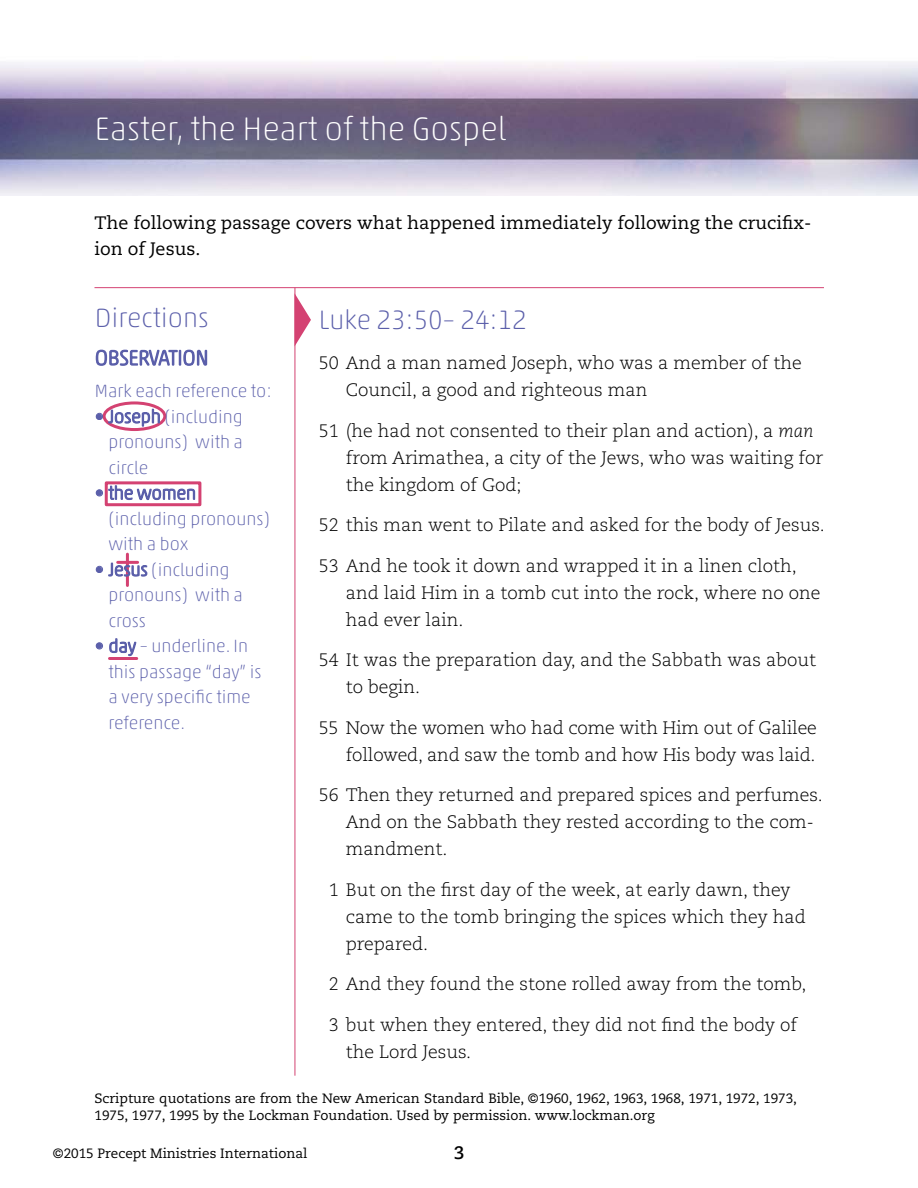
<style>
.page{position:relative;width:918px;height:1188px;background:#fff}
.page>*{position:absolute;margin:0;border:0;box-sizing:border-box;transform-origin:0 0}
.t1{font:100 33px "Akko Rounded Pro";color:#fff}
.t2{font:100 27px "Akko Rounded Pro";color:#5b5faa}
.t3{font:300 18px/27px "Caecilia";color:#000}
.t4{font:100 18px/25.5px "Akko Rounded Pro";color:#5b5faa}
.t5{font:18px/25.5px "Caecilia";color:#000}
.t6{font:700 18px "Caecilia";color:#000}
.t7{font:13.5px/16.2px "Caecilia";color:#000}
.s1{font-style:italic}
</style>
<div class="page">
<img style="left:0;top:62px;width:918px;height:133px">
<hr style="left:295px;top:288px;width:1px;height:788px;background:#d44272">
<svg style="left:295px;top:293px;width:16px;height:53px"></svg>
<hr style="left:95px;top:287px;width:729px;height:1px;background:#d44272">
<div style="left:105px;top:481px;width:96px;height:25px;border:3px solid #d44272"></div>
<div style="left:103px;top:401px;width:63px;height:30px;border:3px solid #d44272;border-radius:50%"></div>
<hr style="left:126px;top:554px;width:3px;height:31px;background:#d44272">
<hr style="left:118px;top:561px;width:20px;height:3px;background:#d44272">
<svg style="left:95px;top:349px;width:113px;height:17px"></svg>
<div style="left:96px;top:413px;width:7px;height:7px;border:1px solid #5b5faa;border-radius:50%"></div>
<svg style="left:107px;top:408px;width:54px;height:19px"></svg>
<div style="left:96px;top:490px;width:7px;height:6px;border:1px solid #5b5faa;border-radius:50%"></div>
<svg style="left:107px;top:481px;width:89px;height:26px"></svg>
<div style="left:96px;top:566px;width:7px;height:7px;border:1px solid #5b5faa;border-radius:50%"></div>
<svg style="left:108px;top:562px;width:40px;height:16px"></svg>
<div style="left:96px;top:643px;width:7px;height:6px;border:1px solid #5b5faa;border-radius:50%"></div>
<svg style="left:108px;top:638px;width:29px;height:22px"></svg>
<h1 class="t1" style="left:94px;top:109px;width:414px">Easter, the Heart of the Gospel</h1>
<p class="t5" style="left:94px;top:210px;width:719px">The following passage covers what happened immediately following the crucifix&shy;ion of Jesus.</p>
<h2 class="t2" style="left:95px;top:302px;width:115px">Directions</h2>
<p class="t4" style="left:95px;top:378px;width:178px">Mark each reference to:</p>
<p class="t4" style="left:108px;top:404px;width:136px;text-align:justify;text-indent:-13px">• Joseph (including pronouns) with a circle</p>
<p class="t4" style="left:108px;top:506px;width:163px">(including pronouns) with a box</p>
<p class="t4" style="left:108px;top:557px;width:136px;text-indent:-13px">• Jesus (including pronouns) with a cross</p>
<p class="t4" style="left:108px;top:633px;width:155px;text-indent:-13px">• day – underline. In this passage “day” is a very specific time reference.</p>
<h2 class="t2" style="left:319px;top:303px;width:210px">Luke 23:50– 24:12</h2>
<p class="t3" style="left:346px;top:350px;width:458px;text-indent:-27px">50 And a man named Joseph, who was a member of the<br>Council, a good and righteous man</p>
<p class="t3" style="left:346px;top:417px;width:479px;text-indent:-27px">51 (he had not consented to their plan and action), a <span class="s1">man </span>from Arimathea, a city of the Jews, who was waiting for the kingdom of God;</p>
<p class="t3" style="left:319px;top:512px;width:507px">52 this man went to Pilate and asked for the body of Jesus.</p>
<p class="t3" style="left:346px;top:552px;width:476px;text-indent:-27px">53 And he took it down and wrapped it in a linen cloth, and laid Him in a tomb cut into the rock, where no one had ever lain.</p>
<p class="t3" style="left:346px;top:647px;width:472px;text-indent:-27px">54 It was the preparation day, and the Sabbath was about to begin.</p>
<p class="t3" style="left:319px;top:714px;width:500px;text-align:right">55 Now the women who had come with Him out of Galilee followed, and saw the tomb and how His body was laid.</p>
<p class="t3" style="left:346px;top:782px;width:478px;text-indent:-27px">56 Then they returned and prepared spices and perfumes.<br>And on the Sabbath they rested according to the com&shy;mandment.</p>
<p class="t3" style="left:346px;top:876px;width:462px;text-indent:-17px">1 But on the first day of the week, at early dawn, they came to the tomb bringing the spices which they had prepared.</p>
<p class="t3" style="left:329px;top:971px;width:479px">2 And they found the stone rolled away from the tomb,</p>
<p class="t3" style="left:346px;top:1011px;width:453px;text-indent:-17px">3 but when they entered, they did not find the body of the Lord Jesus.</p>
<p class="t7" style="left:94px;top:1091px;width:704px">Scripture quotations are from the New American Standard Bible, ©1960, 1962, 1963, 1968, 1971, 1972, 1973,<br>1975, 1977, 1995 by the Lockman Foundation. Used by permission. www.lockman.org</p>
<p class="t7" style="left:53px;top:1145px;width:256px">©2015 Precept Ministries International</p>
<p class="t6" style="left:454px;top:1142px;width:12px">3</p>
</div>
